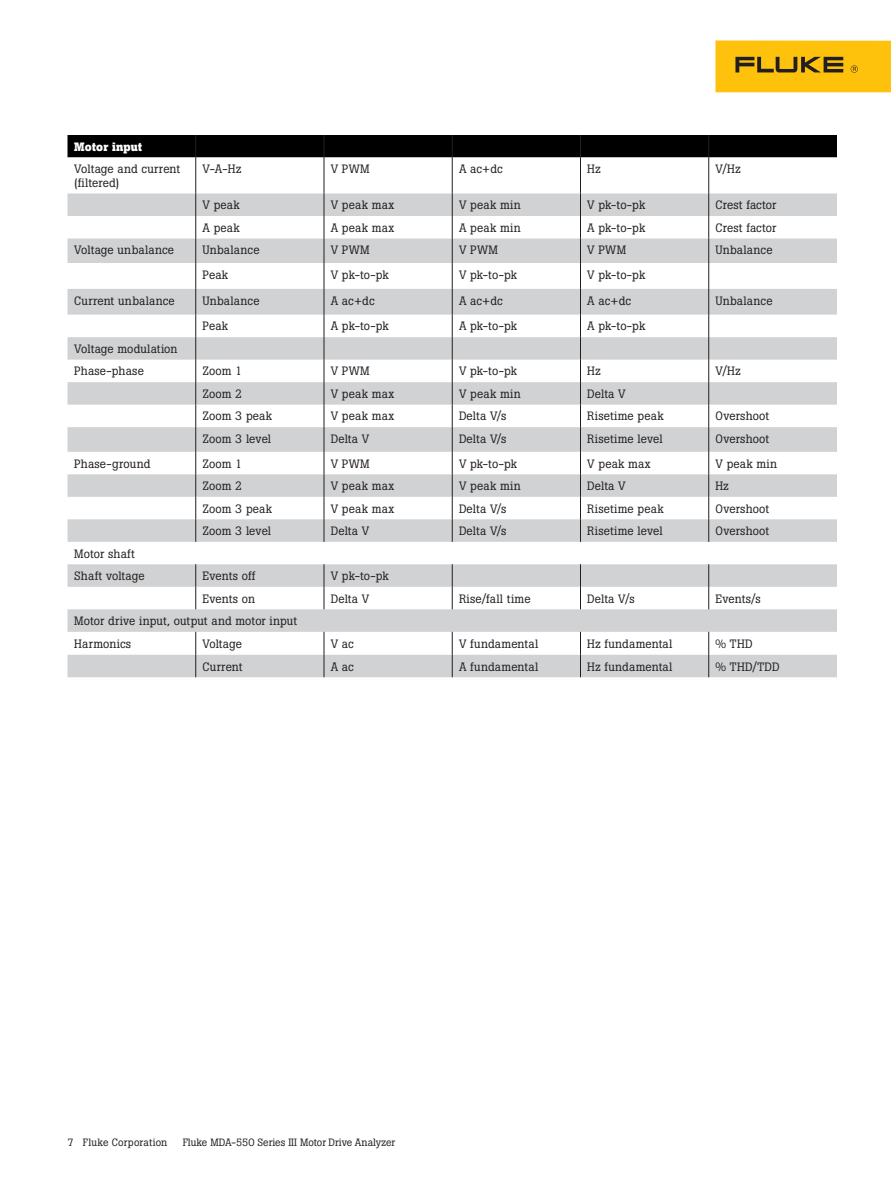
<style>
.page{position:relative;width:891px;height:1188px;background:#fff}
.page>*{position:absolute;margin:0;border:0;box-sizing:border-box;transform-origin:0 0}
.t1{font:12px/22.5px "Boton Pro";letter-spacing:.01em;color:#221f1f}
.t2{font:700 12px "Boton Pro";letter-spacing:.015em;color:#fff}
.t3{font:10.5px "Boton Pro";color:#221f1f}
.t4{font:10.5px "Boton Pro";letter-spacing:.02em;color:#221f1f}
</style>
<div class="page">
<div style="left:716px;top:40px;width:175px;height:52px;background:#fec10c"></div>
<svg style="left:735px;top:57px;width:108px;height:15px"></svg>
<svg style="left:851px;top:65px;width:7px;height:8px"></svg>
<svg style="left:68px;top:194px;width:769px;height:483px;fill:#d1d2d4"></svg>
<div style="left:68px;top:135px;width:769px;height:23px;background:#000"></div>
<hr style="left:195px;top:157px;width:1px;height:36px;background:#221f1f">
<hr style="left:324px;top:157px;width:1px;height:36px;background:#221f1f">
<hr style="left:452px;top:157px;width:1px;height:36px;background:#221f1f">
<hr style="left:580px;top:157px;width:1px;height:36px;background:#221f1f">
<hr style="left:708px;top:157px;width:1px;height:36px;background:#221f1f">
<svg style="left:195px;top:193px;width:1px;height:349px"></svg>
<svg style="left:324px;top:193px;width:1px;height:349px"></svg>
<svg style="left:452px;top:193px;width:1px;height:349px"></svg>
<svg style="left:580px;top:193px;width:1px;height:349px"></svg>
<svg style="left:708px;top:193px;width:1px;height:349px"></svg>
<svg style="left:195px;top:564px;width:1px;height:45px"></svg>
<svg style="left:324px;top:564px;width:1px;height:45px"></svg>
<svg style="left:452px;top:564px;width:1px;height:45px"></svg>
<svg style="left:580px;top:564px;width:1px;height:45px"></svg>
<svg style="left:708px;top:564px;width:1px;height:45px"></svg>
<svg style="left:195px;top:632px;width:1px;height:45px"></svg>
<svg style="left:324px;top:632px;width:1px;height:45px"></svg>
<svg style="left:452px;top:632px;width:1px;height:45px"></svg>
<svg style="left:580px;top:632px;width:1px;height:45px"></svg>
<svg style="left:708px;top:632px;width:1px;height:45px"></svg>
<p class="t2" style="left:74px;top:141px;width:69px">Motor input</p>
<p class="t1" style="left:74px;top:163px;width:108px;line-height:13.5px">Voltage and current (filtered)</p>
<p class="t1" style="left:202px;top:158px;width:40px">V-A-Hz</p>
<p class="t1" style="left:331px;top:158px;width:41px">V PWM</p>
<p class="t1" style="left:459px;top:158px;width:45px">A ac+dc</p>
<p class="t1" style="left:587px;top:158px;width:15px">Hz</p>
<p class="t1" style="left:716px;top:158px;width:27px">V/Hz</p>
<p class="t1" style="left:202px;top:194px;width:39px">V peak</p>
<p class="t1" style="left:331px;top:194px;width:65px">V peak max</p>
<p class="t1" style="left:459px;top:194px;width:63px">V peak min</p>
<p class="t1" style="left:587px;top:194px;width:60px">V pk-to-pk</p>
<p class="t1" style="left:716px;top:194px;width:62px">Crest factor</p>
<p class="t1" style="left:202px;top:217px;width:39px">A peak</p>
<p class="t1" style="left:331px;top:217px;width:65px">A peak max</p>
<p class="t1" style="left:459px;top:217px;width:63px">A peak min</p>
<p class="t1" style="left:587px;top:217px;width:60px">A pk-to-pk</p>
<p class="t1" style="left:716px;top:217px;width:62px">Crest factor</p>
<p class="t1" style="left:74px;top:239px;width:101px">Voltage unbalance</p>
<p class="t1" style="left:202px;top:239px;width:59px">Unbalance</p>
<p class="t1" style="left:331px;top:239px;width:41px">V PWM</p>
<p class="t1" style="left:459px;top:239px;width:41px">V PWM</p>
<p class="t1" style="left:587px;top:239px;width:41px">V PWM</p>
<p class="t1" style="left:716px;top:239px;width:59px">Unbalance</p>
<p class="t1" style="left:202px;top:264px;width:27px">Peak</p>
<p class="t1" style="left:331px;top:264px;width:60px">V pk-to-pk</p>
<p class="t1" style="left:459px;top:264px;width:60px">V pk-to-pk</p>
<p class="t1" style="left:587px;top:264px;width:60px">V pk-to-pk</p>
<p class="t1" style="left:74px;top:290px;width:102px">Current unbalance</p>
<p class="t1" style="left:202px;top:290px;width:59px">Unbalance</p>
<p class="t1" style="left:331px;top:290px;width:45px">A ac+dc</p>
<p class="t1" style="left:459px;top:290px;width:45px">A ac+dc</p>
<p class="t1" style="left:587px;top:290px;width:45px">A ac+dc</p>
<p class="t1" style="left:716px;top:290px;width:59px">Unbalance</p>
<p class="t1" style="left:202px;top:316px;width:27px">Peak</p>
<p class="t1" style="left:331px;top:316px;width:60px">A pk-to-pk</p>
<p class="t1" style="left:459px;top:316px;width:60px">A pk-to-pk</p>
<p class="t1" style="left:587px;top:316px;width:60px">A pk-to-pk</p>
<p class="t1" style="left:74px;top:338px;width:105px">Voltage modulation<br>Phase-phase</p>
<p class="t1" style="left:202px;top:361px;width:41px">Zoom 1</p>
<p class="t1" style="left:331px;top:361px;width:41px">V PWM</p>
<p class="t1" style="left:459px;top:361px;width:60px">V pk-to-pk</p>
<p class="t1" style="left:587px;top:361px;width:15px">Hz</p>
<p class="t1" style="left:716px;top:361px;width:27px">V/Hz</p>
<p class="t1" style="left:202px;top:383px;width:41px">Zoom 2</p>
<p class="t1" style="left:331px;top:383px;width:65px">V peak max</p>
<p class="t1" style="left:459px;top:383px;width:63px">V peak min</p>
<p class="t1" style="left:587px;top:383px;width:40px">Delta V</p>
<p class="t1" style="left:202px;top:406px;width:71px">Zoom 3 peak</p>
<p class="t1" style="left:331px;top:406px;width:65px">V peak max</p>
<p class="t1" style="left:459px;top:406px;width:49px">Delta V/s</p>
<p class="t1" style="left:587px;top:406px;width:78px">Risetime peak</p>
<p class="t1" style="left:716px;top:406px;width:55px">Overshoot</p>
<p class="t1" style="left:202px;top:428px;width:70px">Zoom 3 level</p>
<p class="t1" style="left:331px;top:428px;width:40px">Delta V</p>
<p class="t1" style="left:459px;top:428px;width:49px">Delta V/s</p>
<p class="t1" style="left:587px;top:428px;width:77px">Risetime level</p>
<p class="t1" style="left:716px;top:428px;width:55px">Overshoot</p>
<p class="t1" style="left:74px;top:453px;width:78px">Phase-ground</p>
<p class="t1" style="left:202px;top:453px;width:41px">Zoom 1</p>
<p class="t1" style="left:331px;top:453px;width:41px">V PWM</p>
<p class="t1" style="left:459px;top:453px;width:60px">V pk-to-pk</p>
<p class="t1" style="left:587px;top:453px;width:65px">V peak max</p>
<p class="t1" style="left:715px;top:453px;width:63px">V peak min</p>
<p class="t1" style="left:202px;top:475px;width:41px">Zoom 2</p>
<p class="t1" style="left:331px;top:475px;width:65px">V peak max</p>
<p class="t1" style="left:459px;top:475px;width:63px">V peak min</p>
<p class="t1" style="left:587px;top:475px;width:40px">Delta V</p>
<p class="t1" style="left:716px;top:475px;width:15px">Hz</p>
<p class="t1" style="left:202px;top:498px;width:71px">Zoom 3 peak</p>
<p class="t1" style="left:331px;top:498px;width:65px">V peak max</p>
<p class="t1" style="left:459px;top:498px;width:49px">Delta V/s</p>
<p class="t1" style="left:587px;top:498px;width:78px">Risetime peak</p>
<p class="t1" style="left:716px;top:498px;width:55px">Overshoot</p>
<p class="t1" style="left:202px;top:520px;width:70px">Zoom 3 level</p>
<p class="t1" style="left:331px;top:520px;width:40px">Delta V</p>
<p class="t1" style="left:459px;top:520px;width:49px">Delta V/s</p>
<p class="t1" style="left:587px;top:520px;width:77px">Risetime level</p>
<p class="t1" style="left:716px;top:520px;width:55px">Overshoot</p>
<p class="t1" style="left:74px;top:543px;width:72px">Motor shaft<br>Shaft voltage</p>
<p class="t1" style="left:202px;top:565px;width:54px">Events off</p>
<p class="t1" style="left:331px;top:565px;width:60px">V pk-to-pk</p>
<p class="t1" style="left:202px;top:588px;width:54px">Events on</p>
<p class="t1" style="left:331px;top:588px;width:40px">Delta V</p>
<p class="t1" style="left:459px;top:588px;width:73px">Rise/fall time</p>
<p class="t1" style="left:587px;top:588px;width:49px">Delta V/s</p>
<p class="t1" style="left:716px;top:588px;width:47px">Events/s</p>
<p class="t1" style="left:74px;top:610px;width:224px">Motor drive input, output and motor input<br>Harmonics</p>
<p class="t1" style="left:202px;top:633px;width:41px">Voltage</p>
<p class="t1" style="left:331px;top:633px;width:25px">V ac</p>
<p class="t1" style="left:459px;top:633px;width:81px">V fundamental</p>
<p class="t1" style="left:587px;top:633px;width:87px">Hz fundamental</p>
<p class="t1" style="left:716px;top:633px;width:39px">% THD</p>
<p class="t1" style="left:202px;top:656px;width:42px">Current</p>
<p class="t1" style="left:331px;top:656px;width:25px">A ac</p>
<p class="t1" style="left:459px;top:656px;width:81px">A fundamental</p>
<p class="t1" style="left:587px;top:656px;width:87px">Hz fundamental</p>
<p class="t1" style="left:716px;top:656px;width:66px">% THD/TDD</p>
<p class="t4" style="left:68px;top:1138px;width:101px">7 Fluke Corporation</p>
<p class="t3" style="left:183px;top:1138px;width:214px">Fluke MDA-550 Series III Motor Drive Analyzer</p>
</div>
